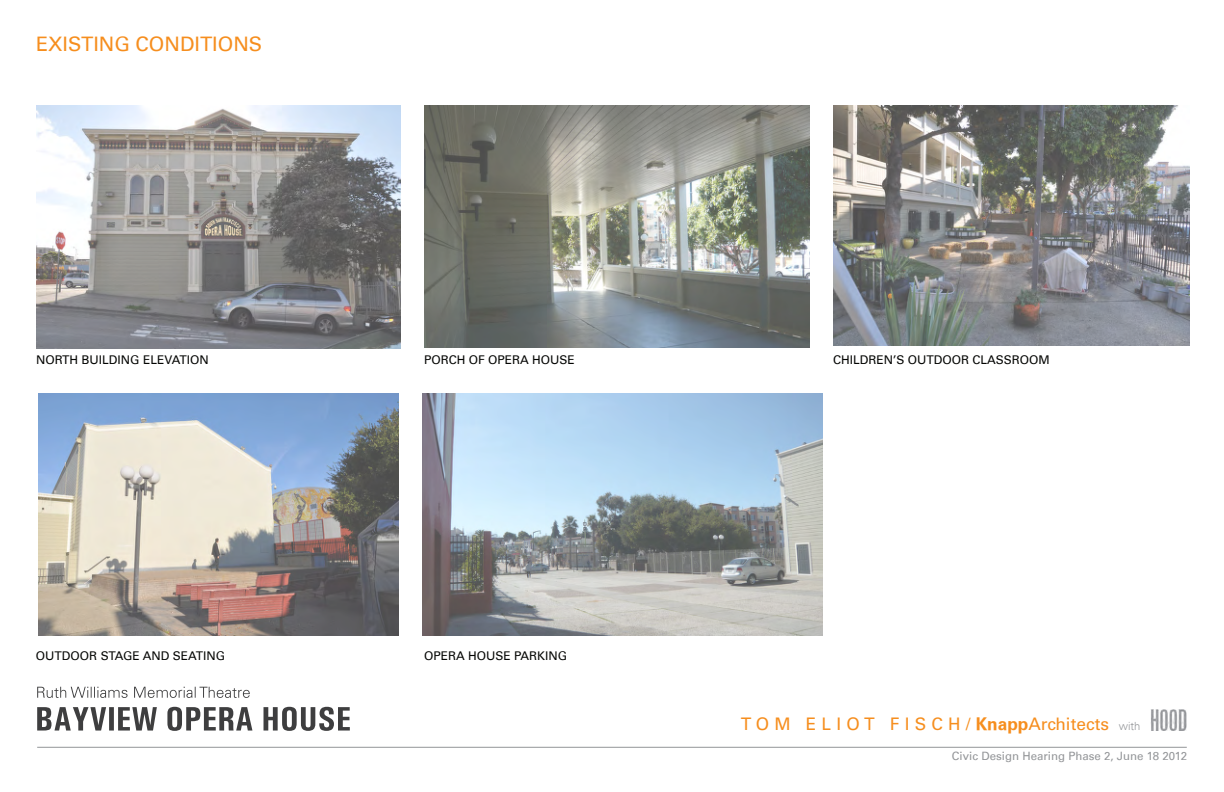
<style>
.page{position:relative;width:1224px;height:792px;background:#fff}
.page>*{position:absolute;margin:0;border:0;box-sizing:border-box;transform-origin:0 0}
.t1{font:20px "Univers 55 Roman";color:#f68e1e}
.t2{font:17.3px "Univers";color:#f68e1e}
.t3{font:12px "Univers 55 Roman";color:#040503}
.t4{font:11.5px "Univers 55 Roman";color:#939598}
.s1{font-weight:700}
.s2{font-family:"Univers 45";font-weight:300;font-size:11.2px;color:#939598}
</style>
<div class="page">
<hr style="left:37px;top:747px;width:1150px;height:1px;background:#939598">
<img style="left:1150px;top:710px;width:37px;height:21px">
<svg style="left:37px;top:707px;width:313px;height:24px"></svg>
<svg style="left:37px;top:687px;width:213px;height:11px"></svg>
<img style="left:39px;top:393px;width:359px;height:242px">
<img style="left:833px;top:106px;width:356px;height:240px">
<img style="left:423px;top:394px;width:399px;height:241px">
<img style="left:424px;top:106px;width:386px;height:241px">
<img style="left:36px;top:106px;width:365px;height:242px">
<p class="t1" style="left:36px;top:32px;width:228px">EXISTING CONDITIONS</p>
<p class="t3" style="left:36px;top:352px;width:174px">NORTH BUILDING ELEVATION</p>
<p class="t3" style="left:424px;top:352px;width:152px">PORCH OF OPERA HOUSE</p>
<p class="t3" style="left:833px;top:352px;width:218px">CHILDREN’S OUTDOOR CLASSROOM</p>
<p class="t3" style="left:36px;top:649px;width:191px">OUTDOOR STAGE AND SEATING</p>
<p class="t3" style="left:424px;top:649px;width:144px">OPERA HOUSE PARKING</p>
<h2 class="t2" style="left:741px;top:714px;width:401px">T O M E L I O T F I S C H / <span class="s1">Knapp</span>Architects <span class="s2">with</span></h2>
<p class="t4" style="left:952px;top:749px;width:237px">Civic Design Hearing Phase 2, June 18 2012</p>
</div>
